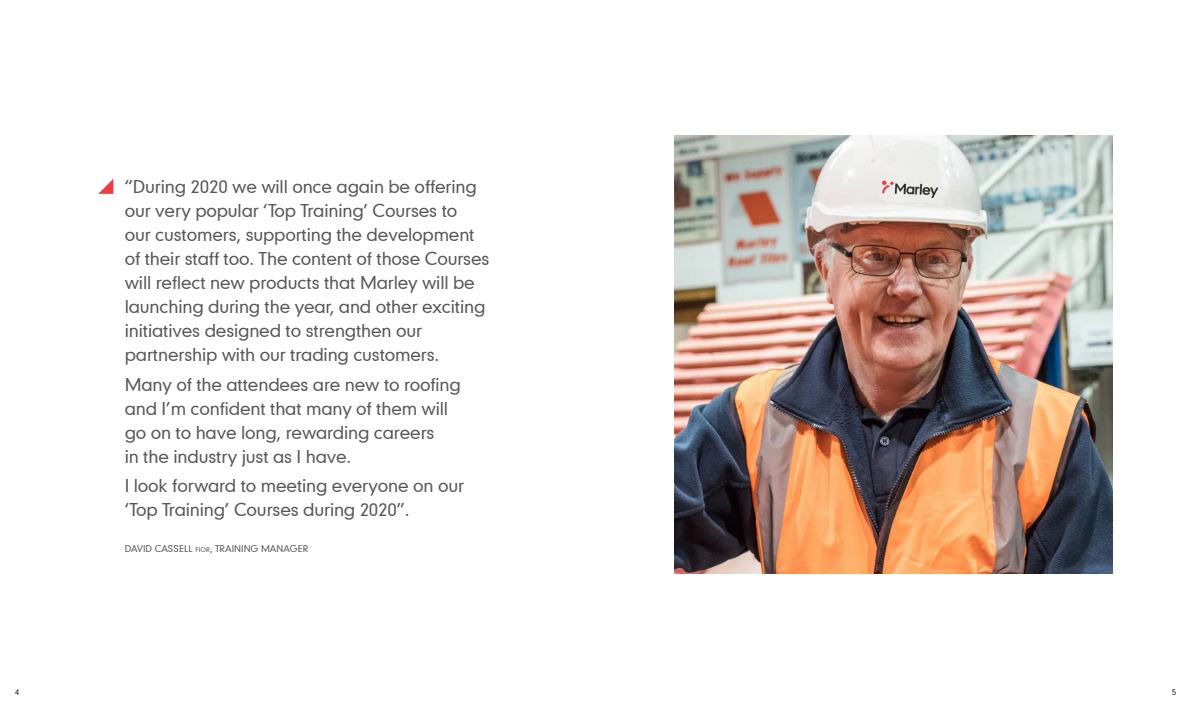
<style>
.page{position:relative;width:1191px;height:709px;background:#fff}
.page>*{position:absolute;margin:0;border:0;box-sizing:border-box;transform-origin:0 0}
.Intro_20pt_Lt_Grey{font:17px/24px "Geometric 706 BT Medium B";letter-spacing:-.01em;color:#57585a}
.Body_9pt_Grey{font:9px "Geometric 706 BT Medium B";color:#57585a}
.t1{font:8px "Geometric 706 BT Medium B";color:#231f20}
.s1{font-size:6.3px}
</style>
<div class="page">
<svg style="left:98px;top:179px;width:15px;height:15px"></svg>
<img style="left:674px;top:136px;width:438px;height:437px">
<p class="Intro_20pt_Lt_Grey" style="left:125px;top:174px;width:366px">“During 2020 we will once again be offering our very popular ‘Top Training’ Courses to<br>our customers, supporting the development of their staff too. The content of those Courses will reflect new products that Marley will be launching during the year, and other exciting initiatives designed to strengthen our partnership with our trading customers.</p>
<p class="Intro_20pt_Lt_Grey" style="left:125px;top:372px;width:337px">Many of the attendees are new to roofing and I’m confident that many of them will go on to have long, rewarding careers<br>in the industry just as I have.</p>
<p class="Intro_20pt_Lt_Grey" style="left:125px;top:473px;width:341px">I look forward to meeting everyone on our ‘Top Training’ Courses during 2020”.</p>
<p class="Body_9pt_Grey" style="left:125px;top:542px;width:185px">DAVID CASSELL <span class="s1">fior</span>, TRAINING MANAGER</p>
<p class="t1" style="left:15px;top:686px;width:6px">4</p>
<p class="t1" style="left:1171px;top:686px;width:6px">5</p>
</div>
